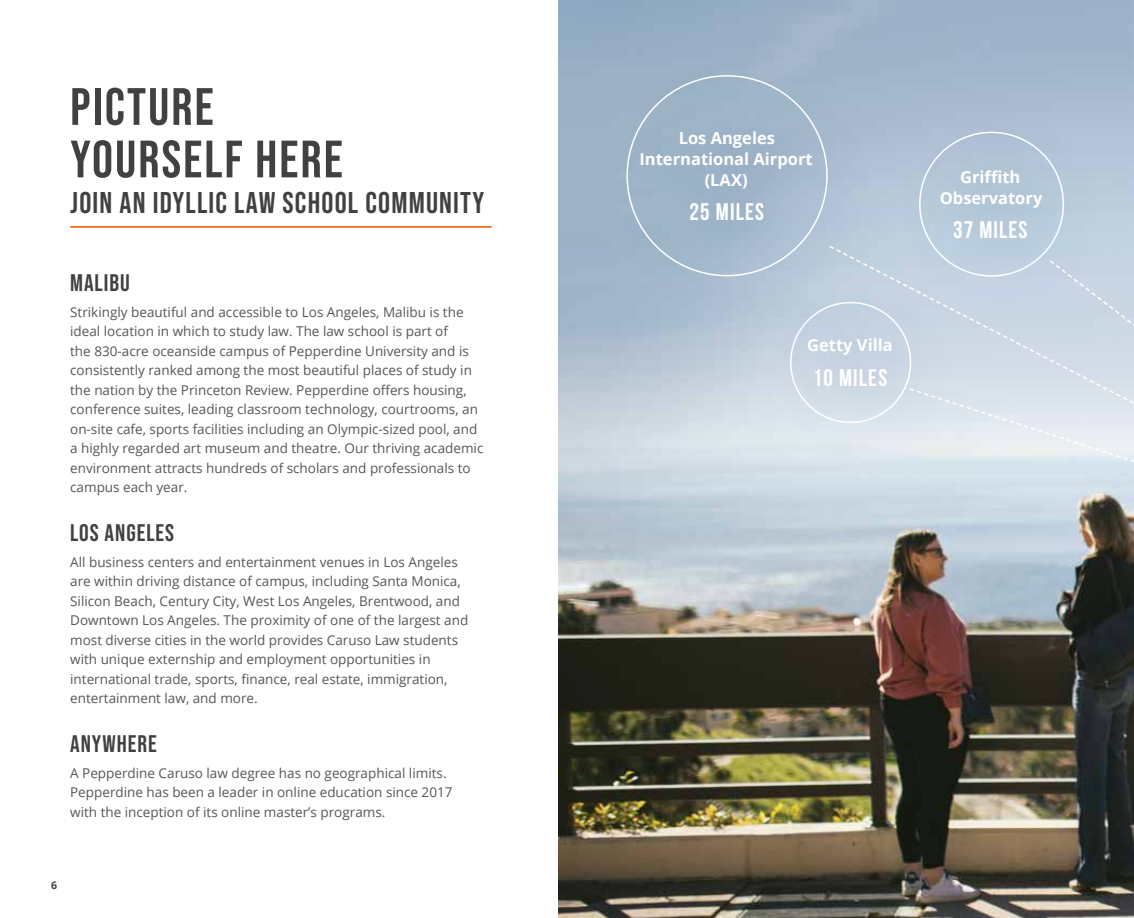
<style>
.page{position:relative;width:1134px;height:918px;background:#fff}
.page>*{position:absolute;margin:0;border:0;box-sizing:border-box;transform-origin:0 0}
.t1{font:52.5px/52.5px "Bebas Neue";letter-spacing:.04em;color:#414042}
.t2{font:30px "Bebas Neue";letter-spacing:.04em;color:#414042}
.t3{font:24px "Bebas Neue";letter-spacing:.04em;color:#414042}
.t4{font:700 24px "Bebas Neue";letter-spacing:.05em;color:#fff}
.t5{font:700 16.5px/21px "Open Sans";color:#fff;text-align:center}
.t6{font:13.5px/19.5px "Open Sans";color:#565659}
.t7{font:700 10.5px "Open Sans";color:#414042}
</style>
<div class="page">
<img style="left:559px;top:0;width:575px;height:918px">
<div style="left:594px;top:42px;width:287px;height:288px;background:#003e7e;opacity:.3"></div>
<div style="left:887px;top:99px;width:230px;height:231px;background:#b3c5d7"></div>
<div style="left:758px;top:270px;width:206px;height:206px;background:#003e7e;opacity:.3"></div>
<svg style="left:828px;top:244px;width:306px;height:285px;background:#cbd7e3"></svg>
<svg style="left:908px;top:259px;width:226px;height:281px;background:#ced8e1"></svg>
<hr style="left:70px;top:226px;width:422px;height:2px;background:#e65300">
<h1 class="t1" style="left:70px;top:80px;width:274px">PICTURE<br>YOURSELF HERE</h1>
<h2 class="t2" style="left:70px;top:185px;width:416px">JOIN AN IDYLLIC LAW SCHOOL COMMUNITY</h2>
<h3 class="t3" style="left:70px;top:269px;width:61px">MALIBU</h3>
<p class="t6" style="left:70px;top:302px;width:415px">Strikingly beautiful and accessible to Los Angeles, Malibu is the ideal location in which to study law. The law school is part of<br>the 830-acre oceanside campus of Pepperdine University and is consistently ranked among the most beautiful places of study in the nation by the Princeton Review. Pepperdine offers housing, conference suites, leading classroom technology, courtrooms, an on-site cafe, sports facilities including an Olympic-sized pool, and a highly regarded art museum and theatre. Our thriving academic environment attracts hundreds of scholars and professionals to campus each year.</p>
<h3 class="t3" style="left:70px;top:519px;width:106px">LOS ANGELES</h3>
<p class="t6" style="left:70px;top:552px;width:400px">All business centers and entertainment venues in Los Angeles are within driving distance of campus, including Santa Monica, Silicon Beach, Century City, West Los Angeles, Brentwood, and Downtown Los Angeles. The proximity of one of the largest and most diverse cities in the world provides Caruso Law students with unique externship and employment opportunities in international trade, sports, finance, real estate, immigration, entertainment law, and more.</p>
<h3 class="t3" style="left:70px;top:730px;width:88px">ANYWHERE</h3>
<p class="t6" style="left:70px;top:763px;width:384px">A Pepperdine Caruso law degree has no geographical limits.<br>Pepperdine has been a leader in online education since 2017 with the inception of its online master’s programs.</p>
<p class="t7" style="left:51px;top:877px;width:7px">6</p>
<p class="t5" style="left:640px;top:127px;width:175px">Los Angeles<br>International Airport (LAX)</p>
<h3 class="t4" style="left:690px;top:199px;width:76px">25 MILES</h3>
<p class="t5" style="left:807px;top:334px;width:87px">Getty Villa</p>
<h3 class="t4" style="left:813px;top:365px;width:76px">10 MILES</h3>
<p class="t5" style="left:940px;top:166px;width:104px">Griffith<br>Observatory</p>
<h3 class="t4" style="left:953px;top:217px;width:76px">37 MILES</h3>
</div>
